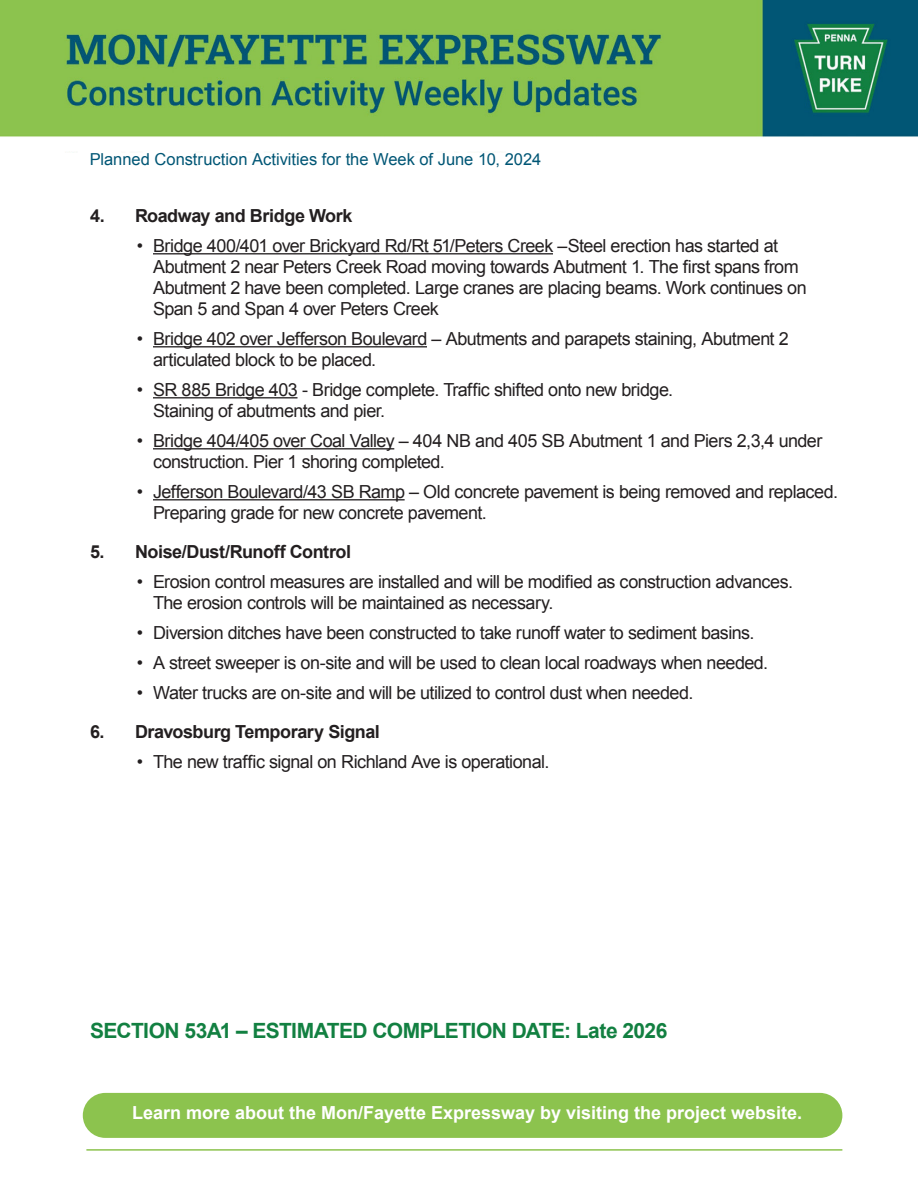
<style>
.page{position:relative;width:918px;height:1188px;background:#fff}
.page>*{position:absolute;margin:0;border:0;box-sizing:border-box;transform-origin:0 0}
.t1{font:700 21px "Arial";letter-spacing:-.03em;color:#128041}
.t2{font:18px/21px "Arial";letter-spacing:-.03em;color:#231f20}
.t3{font:700 18px "Arial";letter-spacing:-.025em;color:#231f20}
.t4{font:700 18px "Arial";color:#fff}
.t5{font:16.5px "Arial";color:#005675}
</style>
<div class="page">
<img style="left:0;top:0;width:918px;height:153px">
<hr style="left:153px;top:253px;width:400px;height:1px;background:#231f20">
<hr style="left:153px;top:346px;width:274px;height:1px;background:#231f20">
<hr style="left:153px;top:397px;width:145px;height:1px;background:#231f20">
<hr style="left:153px;top:448px;width:241px;height:1px;background:#231f20">
<hr style="left:153px;top:499px;width:252px;height:1px;background:#231f20">
<svg style="left:82px;top:1092px;width:761px;height:59px;fill:#8cc34e"></svg>
<p class="t5" style="left:90px;top:148px;width:453px">Planned Construction Activities for the Week of June 10, 2024</p>
<p class="t3" style="left:90px;top:204px;width:264px">4. Roadway and Bridge Work</p>
<p class="t2" style="left:153px;top:235px;width:655px;text-indent:-16px">• Bridge 400/401 over Brickyard Rd/Rt 51/Peters Creek –Steel erection has started at Abutment 2 near Peters Creek Road moving towards Abutment 1. The first spans from Abutment 2 have been completed. Large cranes are placing beams. Work continues on Span 5 and Span 4 over Peters Creek</p>
<p class="t2" style="left:153px;top:328px;width:637px;text-indent:-16px">• Bridge 402 over Jefferson Boulevard – Abutments and parapets staining, Abutment 2 articulated block to be placed.</p>
<p class="t2" style="left:153px;top:379px;width:522px;text-indent:-16px">• SR 885 Bridge 403 - Bridge complete. Traffic shifted onto new bridge.<br>Staining of abutments and pier.</p>
<p class="t2" style="left:153px;top:430px;width:671px;text-indent:-16px">• Bridge 404/405 over Coal Valley – 404 NB and 405 SB Abutment 1 and Piers 2,3,4 under construction. Pier 1 shoring completed.</p>
<p class="t2" style="left:153px;top:481px;width:687px;text-indent:-16px">• Jefferson Boulevard/43 SB Ramp – Old concrete pavement is being removed and replaced.<br>Preparing grade for new concrete pavement.</p>
<p class="t3" style="left:90px;top:540px;width:263px">5. Noise/Dust/Runoff Control</p>
<p class="t2" style="left:153px;top:571px;width:642px;text-indent:-16px">• Erosion control measures are installed and will be modified as construction advances.<br>The erosion controls will be maintained as necessary.</p>
<p class="t2" style="left:137px;top:622px;width:619px">• Diversion ditches have been constructed to take runoff water to sediment basins.</p>
<p class="t2" style="left:137px;top:652px;width:633px">• A street sweeper is on-site and will be used to clean local roadways when needed.</p>
<p class="t2" style="left:137px;top:682px;width:558px">• Water trucks are on-site and will be utilized to control dust when needed.</p>
<p class="t3" style="left:90px;top:720px;width:292px">6. Dravosburg Temporary Signal</p>
<p class="t2" style="left:137px;top:751px;width:414px">• The new traffic signal on Richland Ave is operational.</p>
<p class="t1" style="left:90px;top:1016px;width:579px">SECTION 53A1 – ESTIMATED COMPLETION DATE: Late 2026</p>
<p class="t4" style="left:132px;top:1100px;width:672px">Learn more about the Mon/Fayette Expressway by visiting the project website.</p>
</div>
